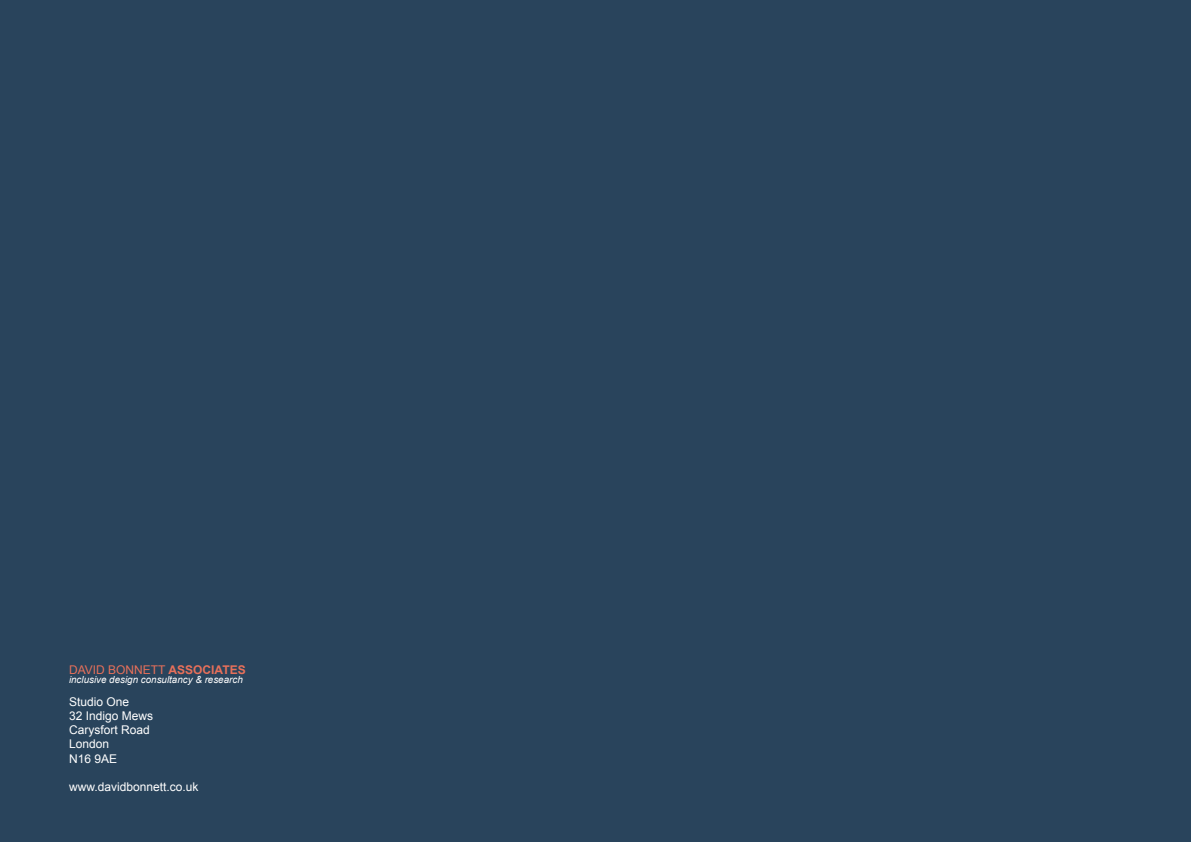
<style>
.page{position:relative;width:1191px;height:842px;background:#29445c}
.page>*{position:absolute;margin:0;border:0;box-sizing:border-box;transform-origin:0 0}
.t1{font:12px "Arial";color:#fff}
.t2{font:12px "Arial";color:#e7705a}
.t3{font:italic 9.8px "Arial";color:#fff}
.s1{font-weight:700}
</style>
<div class="page">
<p class="t2" style="left:69px;top:662px;width:178px">DAVID BONNETT <span class="s1">ASSOCIATES</span></p>
<p class="t3" style="left:69px;top:673px;width:175px">inclusive design consultancy &amp; research</p>
<p class="t1" style="left:69px;top:694px;width:62px">Studio One</p>
<p class="t1" style="left:69px;top:708px;width:86px">32 Indigo Mews</p>
<p class="t1" style="left:69px;top:722px;width:82px">Carysfort Road</p>
<p class="t1" style="left:69px;top:736px;width:42px">London</p>
<p class="t1" style="left:69px;top:751px;width:50px">N16 9AE</p>
<p class="t1" style="left:69px;top:779px;width:131px">www.davidbonnett.co.uk</p>
</div>
